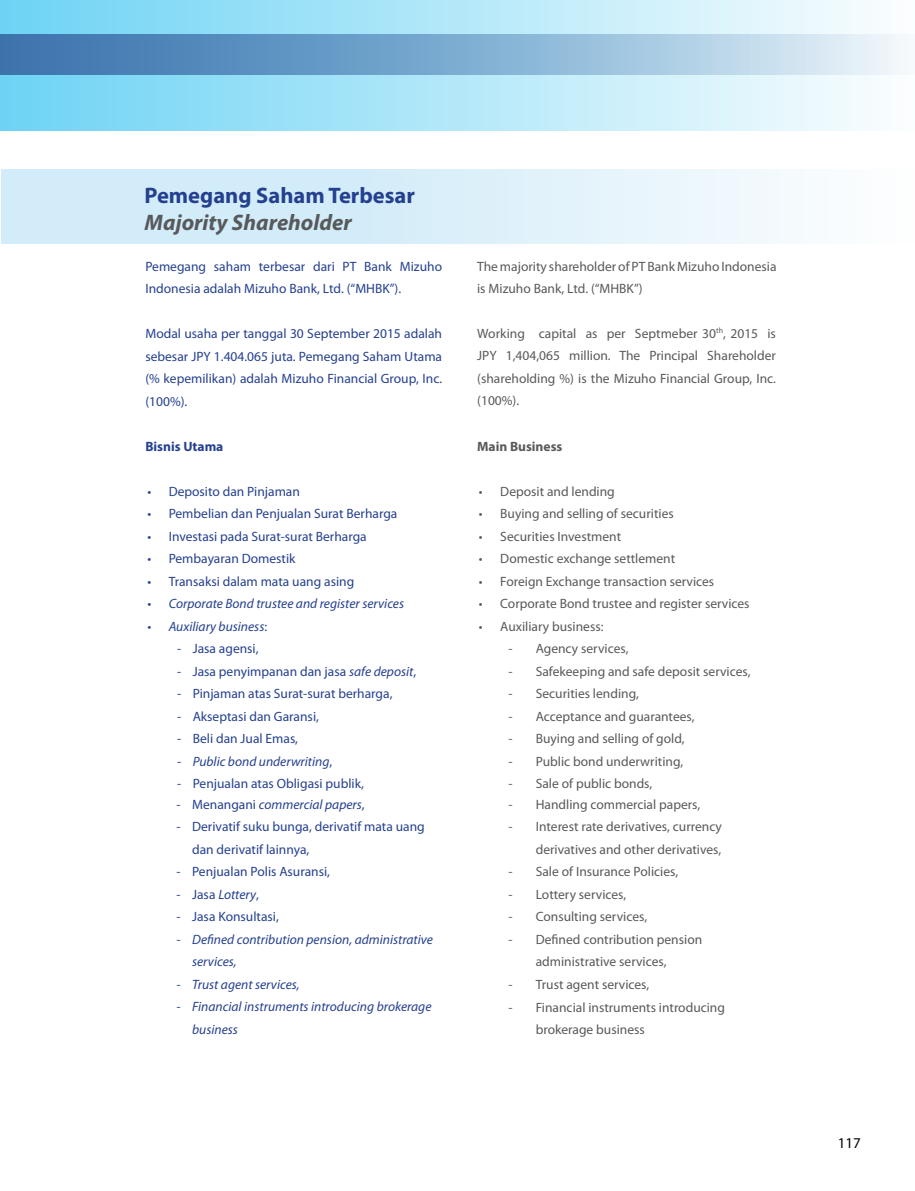
<style>
.page{position:relative;width:915px;height:1191px;background:#fff}
.page>*{position:absolute;margin:0;border:0;box-sizing:border-box;transform-origin:0 0}
.t1{font:700 22.5px "Myriad Pro";color:#25408f}
.t2{font:italic 700 22.5px "Myriad Pro";color:#58595b}
.t3{font:15px "Myriad Pro";color:#000}
.t4{font:13.5px/22.5px "Myriad Pro";color:#58595b}
.t5{font:13.5px/22.5px "Myriad Pro";color:#25408f}
.t6{font:italic 13.5px/22.5px "Myriad Pro";color:#25408f}
.t7{font:700 13.5px "Myriad Pro";color:#58595b}
.t8{font:700 13.5px "Myriad Pro";color:#25408f}
.s1{font-style:normal}
.s2{font-style:italic}
</style>
<div class="page">
<div style="left:0;top:0;width:914px;height:130px;background:linear-gradient(to right,#6dd3f4,#fbfdfe)"></div>
<svg style="left:0;top:34px;width:914px;height:41px;background:#86b0d2"></svg>
<div style="left:1px;top:169px;width:913px;height:74px;background:linear-gradient(to right,#c8e8f8,#f8fbfd)"></div>
<h1 class="t1" style="left:144px;top:180px;width:272px">Pemegang Saham Terbesar</h1>
<h1 class="t2" style="left:144px;top:207px;width:209px">Majority Shareholder</h1>
<p class="t5" style="left:145px;top:255px;width:298px">Pemegang saham terbesar dari PT Bank Mizuho<br>Indonesia adalah Mizuho Bank, Ltd. (“MHBK”).</p>
<p class="t5" style="left:145px;top:322px;width:298px;text-align:justify">Modal usaha per tanggal 30 September 2015 adalah sebesar JPY 1.404.065 juta. Pemegang Saham Utama (% kepemilikan) adalah Mizuho Financial Group, Inc. (100%).</p>
<p class="t8" style="left:145px;top:437px;width:79px">Bisnis Utama</p>
<p class="t5" style="left:147px;top:480px;width:154px">• Deposito dan Pinjaman</p>
<p class="t5" style="left:147px;top:502px;width:251px">• Pembelian dan Penjualan Surat Berharga</p>
<p class="t5" style="left:147px;top:525px;width:221px">• Investasi pada Surat-surat Berharga</p>
<p class="t5" style="left:147px;top:547px;width:150px">• Pembayaran Domestik</p>
<p class="t5" style="left:147px;top:570px;width:208px">• Transaksi dalam mata uang asing</p>
<p class="t6" style="left:147px;top:592px;width:258px">• Corporate Bond trustee and register services</p>
<p class="t6" style="left:147px;top:615px;width:121px">• Auxiliary business<span class="s1">:</span></p>
<p class="t5" style="left:177px;top:637px;width:83px">- Jasa agensi,</p>
<p class="t5" style="left:177px;top:660px;width:241px">- Jasa penyimpanan dan jasa <span class="s2">safe deposit</span>,</p>
<p class="t5" style="left:177px;top:682px;width:217px">- Pinjaman atas Surat-surat berharga,</p>
<p class="t5" style="left:177px;top:705px;width:143px">- Akseptasi dan Garansi,</p>
<p class="t5" style="left:177px;top:727px;width:122px">- Beli dan Jual Emas,</p>
<p class="t6" style="left:177px;top:750px;width:157px">- Public bond underwriting<span class="s1">,</span></p>
<p class="t5" style="left:177px;top:772px;width:188px">- Penjualan atas Obligasi publik,</p>
<p class="t6" style="left:176px;top:793px;width:190px"><span class="s1">- Menangani</span> commercial papers<span class="s1">,</span></p>
<p class="t5" style="left:192px;top:815px;width:234px;text-indent:-16px">- Derivatif suku bunga, derivatif mata uang dan derivatif lainnya,</p>
<p class="t5" style="left:176px;top:860px;width:155px">- Penjualan Polis Asuransi,</p>
<p class="t6" style="left:176px;top:883px;width:84px"><span class="s1">- Jasa</span> Lottery<span class="s1">,</span></p>
<p class="t5" style="left:176px;top:905px;width:104px">- Jasa Konsultasi,</p>
<p class="t6" style="left:192px;top:928px;width:242px;text-indent:-16px">- Defined contribution pension, administrative services,</p>
<p class="t6" style="left:176px;top:973px;width:125px">- Trust agent services,</p>
<p class="t6" style="left:192px;top:995px;width:241px;text-indent:-16px">- Financial instruments introducing brokerage business</p>
<p class="t4" style="left:477px;top:255px;width:301px">The majority shareholder of PT Bank Mizuho Indonesia is Mizuho Bank, Ltd. (“MHBK”)</p>
<p class="t4" style="left:477px;top:322px;width:300px;text-align:justify">Working capital as per Septmeber 30<sup>th</sup>, 2015 is JPY 1,404,065 million. The Principal Shareholder (shareholding %) is the Mizuho Financial Group, Inc. (100%).</p>
<p class="t7" style="left:477px;top:437px;width:87px">Main Business</p>
<p class="t4" style="left:479px;top:480px;width:137px">• Deposit and lending</p>
<p class="t4" style="left:479px;top:502px;width:196px">• Buying and selling of securities</p>
<p class="t4" style="left:479px;top:525px;width:144px">• Securities Investment</p>
<p class="t4" style="left:479px;top:547px;width:198px">• Domestic exchange settlement</p>
<p class="t4" style="left:479px;top:570px;width:237px">• Foreign Exchange transaction services</p>
<p class="t4" style="left:479px;top:592px;width:272px">• Corporate Bond trustee and register services</p>
<p class="t4" style="left:479px;top:615px;width:126px">• Auxiliary business:</p>
<p class="t4" style="left:508px;top:637px;width:121px">- Agency services,</p>
<p class="t4" style="left:508px;top:660px;width:243px">- Safekeeping and safe deposit services,</p>
<p class="t4" style="left:508px;top:682px;width:132px">- Securities lending,</p>
<p class="t4" style="left:508px;top:705px;width:187px">- Acceptance and guarantees,</p>
<p class="t4" style="left:508px;top:727px;width:177px">- Buying and selling of gold,</p>
<p class="t4" style="left:508px;top:750px;width:176px">- Public bond underwriting,</p>
<p class="t4" style="left:508px;top:772px;width:145px">- Sale of public bonds,</p>
<p class="t4" style="left:508px;top:793px;width:193px">- Handling commercial papers,</p>
<p class="t4" style="left:508px;top:815px;width:215px;text-align:right">- Interest rate derivatives, currency derivatives and other derivatives,</p>
<p class="t4" style="left:508px;top:860px;width:171px">- Sale of Insurance Policies,</p>
<p class="t4" style="left:508px;top:883px;width:119px">- Lottery services,</p>
<p class="t4" style="left:508px;top:905px;width:140px">- Consulting services,</p>
<p class="t4" style="left:535px;top:928px;width:168px;text-indent:-27px">- Defined contribution pension administrative services,</p>
<p class="t4" style="left:508px;top:973px;width:142px">- Trust agent services,</p>
<p class="t4" style="left:535px;top:995px;width:191px;text-indent:-27px">- Financial instruments introducing brokerage business</p>
<p class="t3" style="left:837px;top:1134px;width:25px">117</p>
</div>
